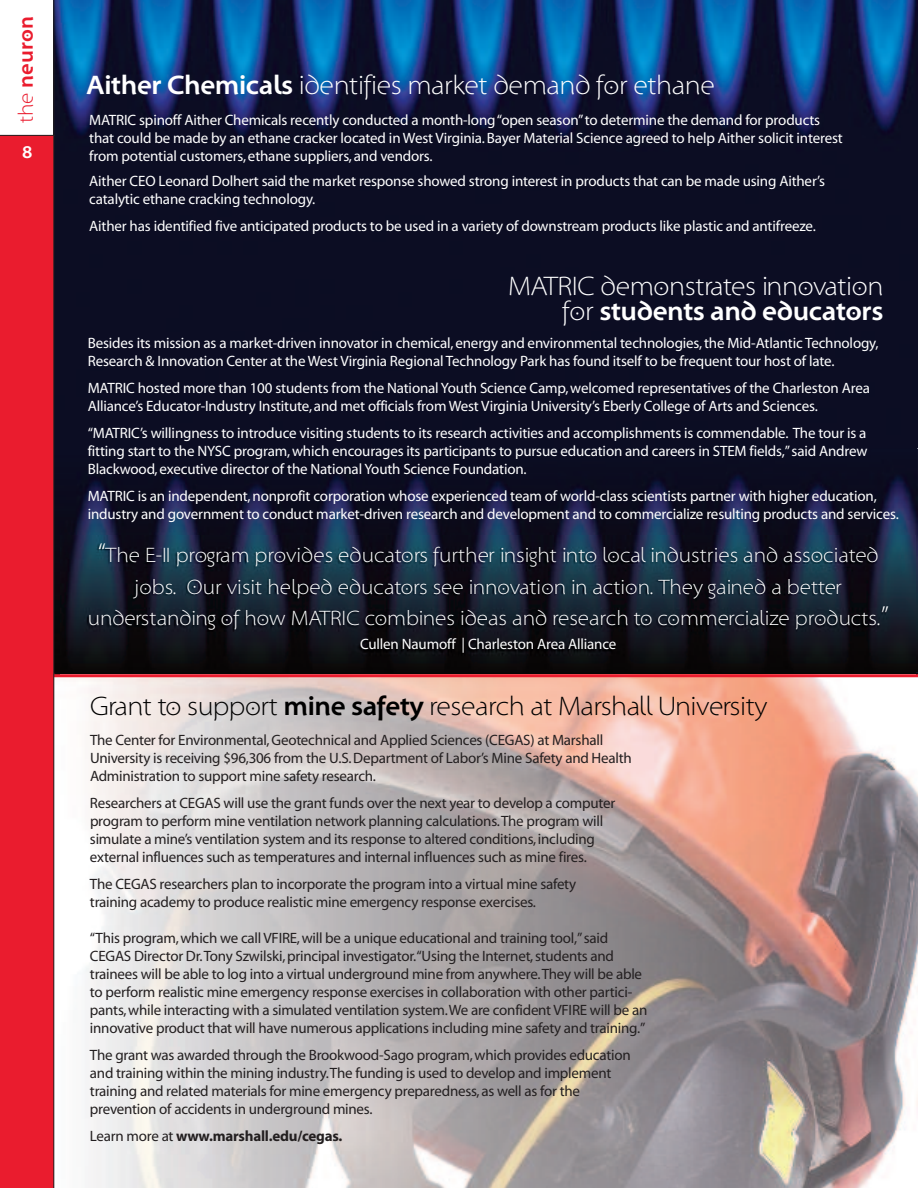
<style>
.page{position:relative;width:918px;height:1188px;background:#fff}
.page>*{position:absolute;margin:0;border:0;box-sizing:border-box;transform-origin:0 0}
.t1{font:27px/25.5px "Santana";letter-spacing:-.015em;color:#fff;text-align:right}
.t2{font:27px "Santana";letter-spacing:-.015em;color:#000}
.t3{font:21px/31.5px "Santana";color:#fff;text-align:center}
.t4{font:700 21px "Santana";color:#ea1c2e}
.t5{font:700 18px "Santana";color:#fff}
.t6{font:15px/18px "Myriad";letter-spacing:-.01em;color:#fff}
.t7{font:15px/18px "Myriad";letter-spacing:-.015em;color:#231f20}
.t8{font:700 15px "Myriad";letter-spacing:-.015em;color:#231f20}
.s1{font-weight:400}
.s2{font-weight:700}
.s3{font-size:27px}
</style>
<div class="page">
<img style="left:55px;top:0;width:863px;height:448px">
<img style="left:55px;top:448px;width:863px;height:225px">
<img style="left:55px;top:677px;width:863px;height:511px">
<img style="left:910px;top:1164px;width:8px;height:24px">
<img style="left:61px;top:536px;width:855px;height:142px">
<div style="left:0;top:135px;width:54px;height:1053px;background:#ea1c2e"></div>
<hr style="left:53px;top:674px;width:865px;height:3px;background:#ea1c2e">
<hr style="left:0;top:135px;width:55px;height:1px;background:#231f20">
<hr style="left:54px;top:0;width:1px;height:1188px;background:#231f20">
<h2 class="t4" style="left:14px;top:123px;width:108px;rotate:-90deg"><span class="s1">the</span> neuron</h2>
<p class="t5" style="left:22px;top:142px;width:12px">8</p>
<h1 class="t1" style="left:86px;top:74px;width:630px"><span class="s2">Aither Chemicals</span> identifies market demand for ethane</h1>
<p class="t6" style="left:89px;top:112px;width:755px">MATRIC spinoff Aither Chemicals recently conducted a month-long“open season”to determine the demand for products that could be made by an ethane cracker located in West Virginia.Bayer Material Science agreed to help Aither solicit interest from potential customers,ethane suppliers, and vendors.</p>
<p class="t6" style="left:89px;top:173px;width:737px">Aither CEO Leonard Dolhert said the market response showed strong interest in products that can be made using Aither’s catalytic ethane cracking technology.</p>
<p class="t6" style="left:89px;top:218px;width:728px">Aither has identified five anticipated products to be used in a variety of downstream products like plastic and antifreeze.</p>
<h1 class="t1" style="left:508px;top:274px;width:377px">MATRIC demonstrates innovation for <span class="s2">students and educators</span></h1>
<p class="t6" style="left:88px;top:335px;width:792px">Besides its mission as a market-driven innovator in chemical,energy and environmental technologies,the Mid-Atlantic Technology,<br>Research &amp; Innovation Center at the West Virginia Regional Technology Park has found itself to be frequent tour host of late.</p>
<p class="t6" style="left:88px;top:380px;width:784px">MATRIC hosted more than 100 students from the National Youth Science Camp,welcomed representatives of the Charleston Area<br>Alliance’s Educator-Industry Institute, and met officials from West Virginia University’s Eberly College of Arts and Sciences.</p>
<p class="t6" style="left:88px;top:425px;width:781px;text-align:justify">“MATRIC’s willingness to introduce visiting students to its research activities and accomplishments is commendable. The tour is a fitting start to the NYSC program,which encourages its participants to pursue education and careers in STEM fields,”said Andrew Blackwood,executive director of the National Youth Science Foundation.</p>
<p class="t6" style="left:88px;top:488px;width:813px">MATRIC is an independent,nonprofit corporation whose experienced team of world-class scientists partner with higher education, industry and government to conduct market-driven research and development and to commercialize resulting products and services.</p>
<p class="t3" style="left:88px;top:541px;width:802px"><span class="s3">“</span>The E-II program provides educators further insight into local industries and associated jobs. Our visit helped educators see innovation in action. They gained a better understanding of how MATRIC combines ideas and research to commercialize products.<span class="s3">”</span></p>
<p class="t6" style="left:360px;top:637px;width:258px">Cullen Naumoff | Charleston Area Alliance</p>
<h1 class="t2" style="left:90px;top:693px;width:679px">Grant to support <span class="s2">mine safety</span> research at Marshall University</h1>
<p class="t7" style="left:90px;top:732px;width:543px">The Center for Environmental,Geotechnical and Applied Sciences (CEGAS) at Marshall<br>University is receiving $96,306 from the U.S.Department of Labor’s Mine Safety and Health<br>Administration to support mine safety research.</p>
<p class="t7" style="left:90px;top:795px;width:527px">Researchers at CEGAS will use the grant funds over the next year to develop a computer program to perform mine ventilation network planning calculations.The program will simulate a mine’s ventilation system and its response to altered conditions,including external influences such as temperatures and internal influences such as mine fires.</p>
<p class="t7" style="left:90px;top:876px;width:488px">The CEGAS researchers plan to incorporate the program into a virtual mine safety training academy to produce realistic mine emergency response exercises.</p>
<p class="t7" style="left:90px;top:930px;width:559px">“This program,which we call VFIRE,will be a unique educational and training tool,”said CEGAS Director Dr.Tony Szwilski,principal investigator.“Using the Internet,students and trainees will be able to log into a virtual underground mine from anywhere.They will be able to perform realistic mine emergency response exercises in collaboration with other partici&shy;pants,while interacting with a simulated ventilation system.We are confident VFIRE will be an innovative product that will have numerous applications including mine safety and training.”</p>
<p class="t7" style="left:90px;top:1047px;width:542px">The grant was awarded through the Brookwood-Sago program,which provides education and training within the mining industry.The funding is used to develop and implement training and related materials for mine emergency preparedness,as well as for the prevention of accidents in underground mines.</p>
<p class="t8" style="left:90px;top:1130px;width:254px"><span class="s1">Learn more at</span> www.marshall.edu/cegas.</p>
</div>
